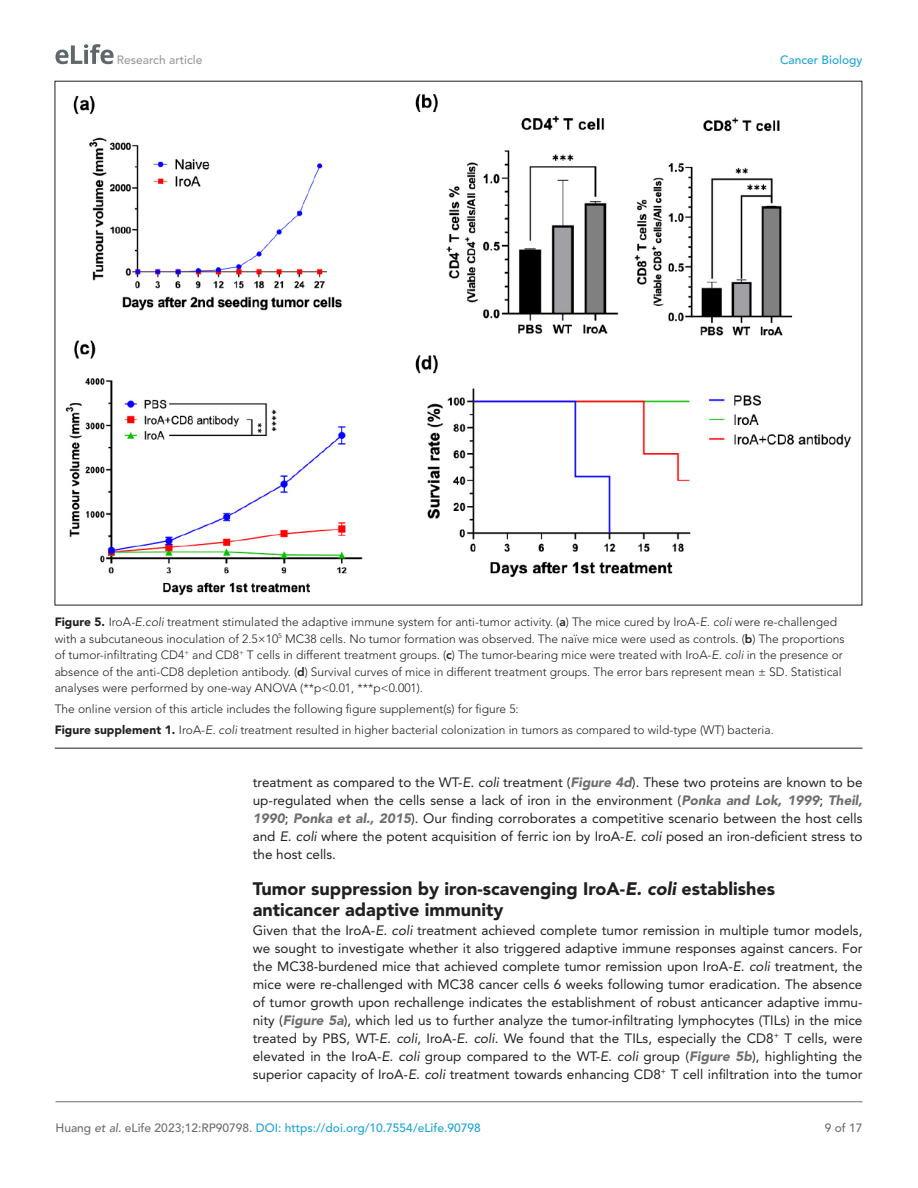
<style>
.page{position:relative;width:918px;height:1188px;background:#fff}
.page>*{position:absolute;margin:0;border:0;box-sizing:border-box;transform-origin:0 0}
.t1{font:900 18px/21px "Avenir LT Std";color:#231f20}
.t2{font:13.5px/18px "Avenir LT Std";color:#231f20;text-align:justify}
.t3{font:300 12px/16.5px "Avenir LT Std";color:#231f20}
.t4{font:500 12px "Avenir LT Std";color:#1ea4d7}
.t5{font:500 12px "Avenir LT Std";color:#9a9a9a}
.t6{font:500 12px "Avenir LT Std";color:#6e6e70}
.s1{font-weight:900}
.s2{font-style:italic}
.s3{font-weight:800}
.s4{font-weight:900;font-style:italic;color:#6e6e70}
.s5{color:#6e6e70}
.s6{font-style:italic;color:#6e6e70}
</style>
<div class="page">
<svg style="left:55px;top:44px;width:59px;height:20px"></svg>
<hr style="left:56px;top:1101px;width:806px;height:1px;background:#6e6e70">
<hr style="left:55px;top:748px;width:807px;height:1px;background:#231f20">
<img style="left:65px;top:93px;width:787px;height:503px">
<p class="t5" style="left:117px;top:53px;width:87px">Research article</p>
<p class="t4" style="left:780px;top:53px;width:84px">Cancer Biology</p>
<p class="t3" style="left:55px;top:614px;width:791px"><span class="s1">Figure 5.</span> IroA<span class="s2">-E.coli</span> treatment stimulated the adaptive immune system for anti-tumor activity. (<span class="s3">a</span>) The mice cured by IroA-<span class="s2">E. coli</span> were re-challenged with a subcutaneous inoculation of 2.5×10<sup>5</sup> MC38 cells. No tumor formation was observed. The naïve mice were used as controls. (<span class="s3">b</span>) The proportions of tumor-infiltrating CD4<sup>+</sup> and CD8<sup>+</sup> T cells in different treatment groups. (<span class="s3">c</span>) The tumor-bearing mice were treated with IroA-<span class="s2">E. coli</span> in the presence or absence of the anti-CD8 depletion antibody. (<span class="s3">d</span>) Survival curves of mice in different treatment groups. The error bars represent mean ± SD. Statistical analyses were performed by one-way ANOVA (**p&lt;0.01, ***p&lt;0.001).</p>
<p class="t3" style="left:55px;top:699px;width:721px;line-height:21px">The online version of this article includes the following figure supplement(s) for figure 5:<br><span class="s1">Figure supplement 1.</span> IroA-<span class="s2">E. coli</span> treatment resulted in higher bacterial colonization in tumors as compared to wild-type (WT) bacteria.</p>
<p class="t2" style="left:253px;top:773px;width:611px">treatment as compared to the WT-<span class="s2">E. coli</span> treatment (<span class="s4">Figure 4d</span>). These two proteins are known to be up-regulated when the cells sense a lack of iron in the environment (<span class="s4">Ponka and Lok, 1999</span>; <span class="s4">Theil, 1990</span>; <span class="s4">Ponka et al., 2015</span>). Our finding corroborates a competitive scenario between the host cells and <span class="s2">E. coli</span> where the potent acquisition of ferric ion by IroA-<span class="s2">E. coli</span> posed an iron-deficient stress to the host cells.</p>
<h1 class="t1" style="left:253px;top:878px;width:524px">Tumor suppression by iron-scavenging IroA-<span class="s2">E. coli</span> establishes anticancer adaptive immunity</h1>
<p class="t2" style="left:253px;top:922px;width:611px">Given that the IroA-<span class="s2">E. coli</span> treatment achieved complete tumor remission in multiple tumor models, we sought to investigate whether it also triggered adaptive immune responses against cancers. For the MC38-burdened mice that achieved complete tumor remission upon IroA-<span class="s2">E. coli</span> treatment, the mice were re-challenged with MC38 cancer cells 6 weeks following tumor eradication. The absence of tumor growth upon rechallenge indicates the establishment of robust anticancer adaptive immu&shy;nity (<span class="s4">Figure 5a</span>), which led us to further analyze the tumor-infiltrating lymphocytes (TILs) in the mice treated by PBS, WT-<span class="s2">E. coli</span>, IroA-<span class="s2">E. coli</span>. We found that the TILs, especially the CD8<sup>+</sup> T cells, were elevated in the IroA-<span class="s2">E. coli</span> group compared to the WT-<span class="s2">E. coli</span> group (<span class="s4">Figure 5b</span>), highlighting the superior capacity of IroA-<span class="s2">E. coli</span> treatment towards enhancing CD8<sup>+</sup> T cell infiltration into the tumor</p>
<p class="t4" style="left:56px;top:1121px;width:427px"><span class="s5">Huang</span> <span class="s6">et al</span><span class="s5">. eLife 2023;12:RP90798.</span> DOI: https://doi.org/10.7554/eLife.90798</p>
<p class="t6" style="left:825px;top:1121px;width:39px">9 of 17</p>
</div>
